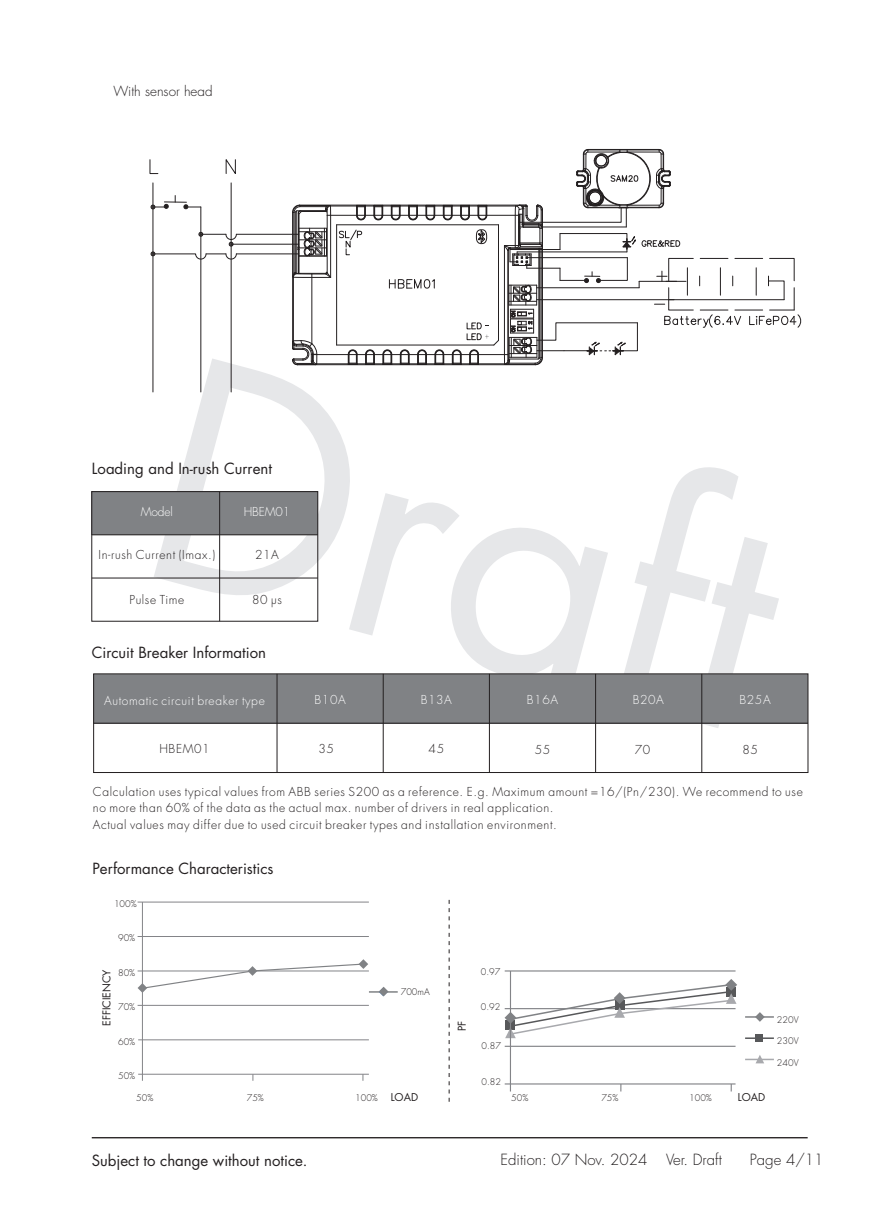
<style>
.page{position:relative;width:893px;height:1212px;background:#fff}
.page>*{position:absolute;margin:0;border:0;box-sizing:border-box;transform-origin:0 0}
.t1{font:300px "Futura Std";color:#e6e7e9}
.t2{font:15px "Futura Std";color:#231f20}
.t3{font:300 15px "Futura Std";color:#231f20}
.t4{font:300 13.5px "Futura Std";color:#231f20}
.t5{font:300 12px/16.5px "Futura Std";letter-spacing:.05em;color:#231f20}
.t6{font:300 12px "Futura Std";letter-spacing:.05em;color:#fff}
.t7{font:10.5px "Futura Std";color:#231f20}
.t8{font:300 9px "Futura Std";color:#231f20}
.s1{font-weight:400;font-size:10.5px}
</style>
<div class="page">
<hr style="left:92px;top:1137px;width:716px;height:1px;background:#231f20">
<div style="left:92px;top:492px;width:226px;height:43px;background:#808285"></div>
<div style="left:92px;top:491px;width:226px;height:130px;border:1px solid #231f20"></div>
<hr style="left:92px;top:578px;width:226px;height:1px;background:#231f20">
<hr style="left:92px;top:534px;width:226px;height:1px;background:#231f20">
<hr style="left:219px;top:492px;width:1px;height:129px;background:#231f20">
<div style="left:94px;top:674px;width:714px;height:49px;background:#808285"></div>
<div style="left:93px;top:674px;width:715px;height:99px;border:1px solid #231f20"></div>
<hr style="left:94px;top:723px;width:714px;height:1px;background:#231f20">
<hr style="left:701px;top:674px;width:1px;height:98px;background:#231f20">
<hr style="left:595px;top:674px;width:1px;height:98px;background:#231f20">
<hr style="left:489px;top:674px;width:1px;height:98px;background:#231f20">
<hr style="left:383px;top:674px;width:1px;height:98px;background:#231f20">
<hr style="left:277px;top:674px;width:1px;height:98px;background:#231f20">
<hr style="left:138px;top:936px;width:231px;height:1px;background:#838488">
<hr style="left:138px;top:902px;width:231px;height:1px;background:#838488">
<hr style="left:138px;top:970px;width:231px;height:1px;background:#838488">
<hr style="left:138px;top:1005px;width:231px;height:1px;background:#838488">
<hr style="left:138px;top:1039px;width:231px;height:1px;background:#838488">
<hr style="left:138px;top:1074px;width:231px;height:1px;background:#838488">
<hr style="left:369px;top:991px;width:29px;height:2px;background:#808285">
<svg style="left:379px;top:987px;width:9px;height:9px"></svg>
<svg style="left:138px;top:959px;width:230px;height:34px"></svg>
<hr style="left:142px;top:902px;width:1px;height:179px;background:#838488">
<hr style="left:745px;top:1016px;width:29px;height:2px;background:#808285">
<hr style="left:745px;top:1037px;width:29px;height:2px;background:#57585a">
<div style="left:755px;top:1034px;width:8px;height:8px;background:#57585a"></div>
<svg style="left:745px;top:1055px;width:29px;height:8px"></svg>
<svg style="left:755px;top:1012px;width:10px;height:10px"></svg>
<hr style="left:505px;top:970px;width:230px;height:1px;background:#838488">
<hr style="left:505px;top:1046px;width:230px;height:1px;background:#838488">
<hr style="left:505px;top:1083px;width:230px;height:1px;background:#838488">
<hr style="left:510px;top:971px;width:1px;height:120px;background:#838488">
<svg style="left:505px;top:979px;width:232px;height:59px"></svg>
<svg style="left:449px;top:900px;width:1px;height:202px"></svg>
<hr style="left:236px;top:234px;width:63px;height:1px;background:#231f20">
<hr style="left:201px;top:207px;width:1px;height:185px;background:#231f20">
<svg style="left:149px;top:159px;width:10px;height:15px"></svg>
<hr style="left:231px;top:183px;width:1px;height:209px;background:#231f20">
<hr style="left:153px;top:183px;width:1px;height:209px;background:#231f20">
<svg style="left:150px;top:232px;width:87px;height:28px"></svg>
<svg style="left:225px;top:159px;width:11px;height:15px"></svg>
<hr style="left:236px;top:254px;width:63px;height:1px;background:#231f20">
<hr style="left:231px;top:244px;width:68px;height:1px;background:#231f20">
<svg style="left:292px;top:149px;width:509px;height:216px"></svg>
<svg style="left:150px;top:204px;width:19px;height:6px"></svg>
<svg style="left:183px;top:204px;width:18px;height:5px"></svg>
<hr style="left:164px;top:201px;width:22px;height:2px;background:#231f20">
<p class="t4" style="left:113px;top:83px;width:101px">With sensor head</p>
<h1 class="t1" style="left:210px;top:279px;width:633px;rotate:15deg">Draft</h1>
<p class="t2" style="left:92px;top:459px;width:182px">Loading and In-rush Current</p>
<p class="t6" style="left:141px;top:505px;width:34px">Model</p>
<p class="t6" style="left:244px;top:505px;width:48px">HBEM01</p>
<p class="t5" style="left:99px;top:547px;width:118px">In-rush Current (Imax.)</p>
<p class="t5" style="left:252px;top:591px;width:31px">80 μs</p>
<p class="t5" style="left:255px;top:547px;width:25px">21A</p>
<p class="t5" style="left:129px;top:591px;width:57px">Pulse Time</p>
<p class="t2" style="left:92px;top:643px;width:176px">Circuit Breaker Information</p>
<p class="t6" style="left:104px;top:693px;width:162px">Automatic circuit breaker type</p>
<p class="t5" style="left:159px;top:740px;width:52px">HBEM01</p>
<p class="t5" style="left:318px;top:740px;width:17px">35</p>
<p class="t6" style="left:527px;top:692px;width:33px">B16A</p>
<p class="t6" style="left:633px;top:692px;width:33px">B20A</p>
<p class="t6" style="left:739px;top:692px;width:33px">B25A</p>
<p class="t6" style="left:315px;top:693px;width:33px">B10A</p>
<p class="t6" style="left:421px;top:693px;width:33px">B13A</p>
<p class="t5" style="left:429px;top:740px;width:17px">45</p>
<p class="t5" style="left:635px;top:741px;width:17px">70</p>
<p class="t5" style="left:743px;top:741px;width:17px">85</p>
<p class="t5" style="left:535px;top:741px;width:17px">55</p>
<p class="t5" style="left:93px;top:783px;width:711px">Calculation uses typical values from ABB series S200 as a reference. E.g. Maximum amount =16/(Pn/230). We recommend to use no more than 60% of the data as the actual max. number of drivers in real application.<br>Actual values may differ due to used circuit breaker types and installation environment.</p>
<p class="t2" style="left:92px;top:858px;width:183px">Performance Characteristics</p>
<p class="t8" style="left:114px;top:898px;width:24px">100%</p>
<p class="t8" style="left:118px;top:932px;width:19px">90%</p>
<p class="t8" style="left:118px;top:967px;width:19px">80%</p>
<p class="t7" style="left:100px;top:1026px;width:58px;rotate:-90deg">EFFICIENCY</p>
<p class="t8" style="left:118px;top:1001px;width:19px">70%</p>
<p class="t8" style="left:118px;top:1036px;width:19px">60%</p>
<p class="t8" style="left:118px;top:1070px;width:19px">50%</p>
<p class="t8" style="left:401px;top:986px;width:31px">700mA</p>
<p class="t8" style="left:136px;top:1092px;width:19px">50%</p>
<p class="t8" style="left:247px;top:1092px;width:19px">75%</p>
<p class="t8" style="left:355px;top:1092px;width:64px">100% <span class="s1">LOAD</span></p>
<p class="t7" style="left:455px;top:1031px;width:12px;rotate:-90deg">PF</p>
<p class="t8" style="left:481px;top:966px;width:21px">0.97</p>
<p class="t8" style="left:481px;top:1001px;width:21px">0.92</p>
<p class="t8" style="left:482px;top:1040px;width:21px">0.87</p>
<p class="t8" style="left:482px;top:1076px;width:21px">0.82</p>
<p class="t8" style="left:511px;top:1092px;width:19px">50%</p>
<p class="t8" style="left:601px;top:1092px;width:19px">75%</p>
<p class="t8" style="left:689px;top:1092px;width:24px">100%</p>
<p class="t7" style="left:738px;top:1090px;width:29px">LOAD</p>
<p class="t8" style="left:777px;top:1014px;width:23px">220V</p>
<p class="t8" style="left:777px;top:1036px;width:23px">230V</p>
<p class="t8" style="left:777px;top:1057px;width:23px">240V</p>
<p class="t2" style="left:92px;top:1150px;width:217px">Subject to change without notice.</p>
<p class="t3" style="left:500px;top:1151px;width:223px">Edition: 07 Nov. 2024 Ver. Draft</p>
<p class="t3" style="left:750px;top:1151px;width:75px">Page 4/11</p>
</div>
